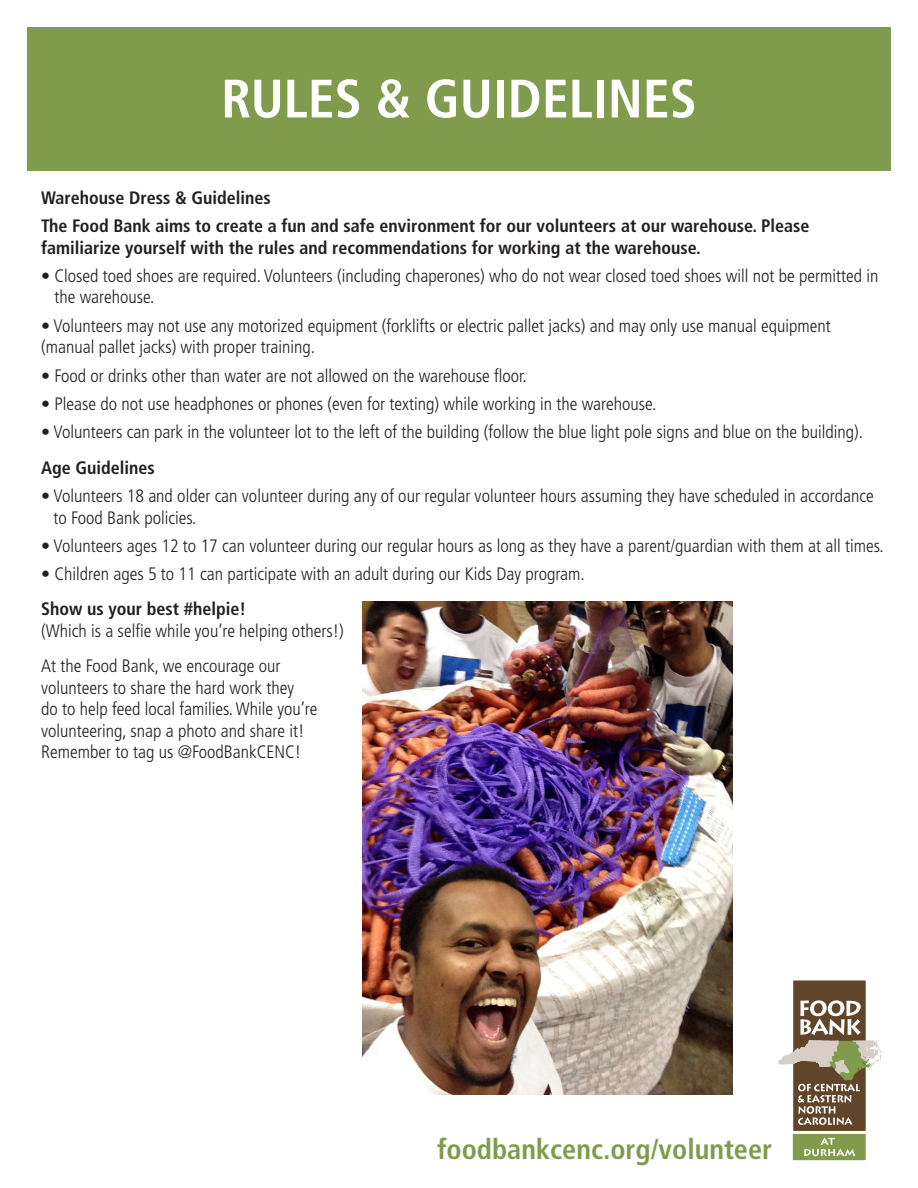
<style>
.page{position:relative;width:918px;height:1188px;background:#fff}
.page>*{position:absolute;margin:0;border:0;box-sizing:border-box;transform-origin:0 0}
.t1{font:700 condensed 54px "Frutiger";color:#fff}
.t2{font:700 condensed 28.2px "Frutiger";color:#809b4c}
.t3{font:300 condensed 18px/21.6px "Frutiger";color:#231f20}
.t4{font:700 condensed 18px/21.6px "Frutiger";color:#231f20}
.s1{font-weight:700}
</style>
<div class="page">
<div style="left:27px;top:27px;width:864px;height:144px;background:#809b4c"></div>
<img style="left:363px;top:601px;width:370px;height:493px">
<div style="left:792px;top:1133px;width:74px;height:28px;background:#809b4c"></div>
<div style="left:792px;top:1133px;width:74px;height:28px;border:1px solid #fff"></div>
<svg style="left:778px;top:980px;width:104px;height:176px"></svg>
<p class="t1" style="left:221px;top:67px;width:477px">RULES &amp; GUIDELINES</p>
<p class="t4" style="left:41px;top:187px;width:231px">Warehouse Dress &amp; Guidelines</p>
<p class="t4" style="left:41px;top:215px;width:770px">The Food Bank aims to create a fun and safe environment for our volunteers at our warehouse. Please familiarize yourself with the rules and recommendations for working at the warehouse.</p>
<p class="t3" style="left:54px;top:265px;width:826px;text-indent:-13px">• Closed toed shoes are required. Volunteers (including chaperones) who do not wear closed toed shoes will not be permitted in the warehouse.</p>
<p class="t3" style="left:41px;top:315px;width:791px">• Volunteers may not use any motorized equipment (forklifts or electric pallet jacks) and may only use manual equipment (manual pallet jacks) with proper training.</p>
<p class="t3" style="left:41px;top:365px;width:487px">• Food or drinks other than water are not allowed on the warehouse floor.</p>
<p class="t3" style="left:41px;top:393px;width:617px">• Please do not use headphones or phones (even for texting) while working in the warehouse.</p>
<p class="t3" style="left:41px;top:422px;width:824px">• Volunteers can park in the volunteer lot to the left of the building (follow the blue light pole signs and blue on the building).</p>
<p class="t4" style="left:41px;top:457px;width:115px">Age Guidelines</p>
<p class="t3" style="left:53px;top:485px;width:822px;text-indent:-12px">• Volunteers 18 and older can volunteer during any of our regular volunteer hours assuming they have scheduled in accordance to Food Bank policies.</p>
<p class="t3" style="left:41px;top:535px;width:844px">• Volunteers ages 12 to 17 can volunteer during our regular hours as long as they have a parent/guardian with them at all times.</p>
<p class="t3" style="left:41px;top:563px;width:545px">• Children ages 5 to 11 can participate with an adult during our Kids Day program.</p>
<p class="t3" style="left:41px;top:599px;width:304px"><span class="s1">Show us your best #helpie!<br></span>(Which is a selfie while you’re helping others!)</p>
<p class="t3" style="left:41px;top:655px;width:278px">At the Food Bank, we encourage our volunteers to share the hard work they<br>do to help feed local families. While you’re volunteering, snap a photo and share it!<br>Remember to tag us @FoodBankCENC!</p>
<p class="t2" style="left:437px;top:1133px;width:337px">foodbankcenc.org/volunteer</p>
</div>
